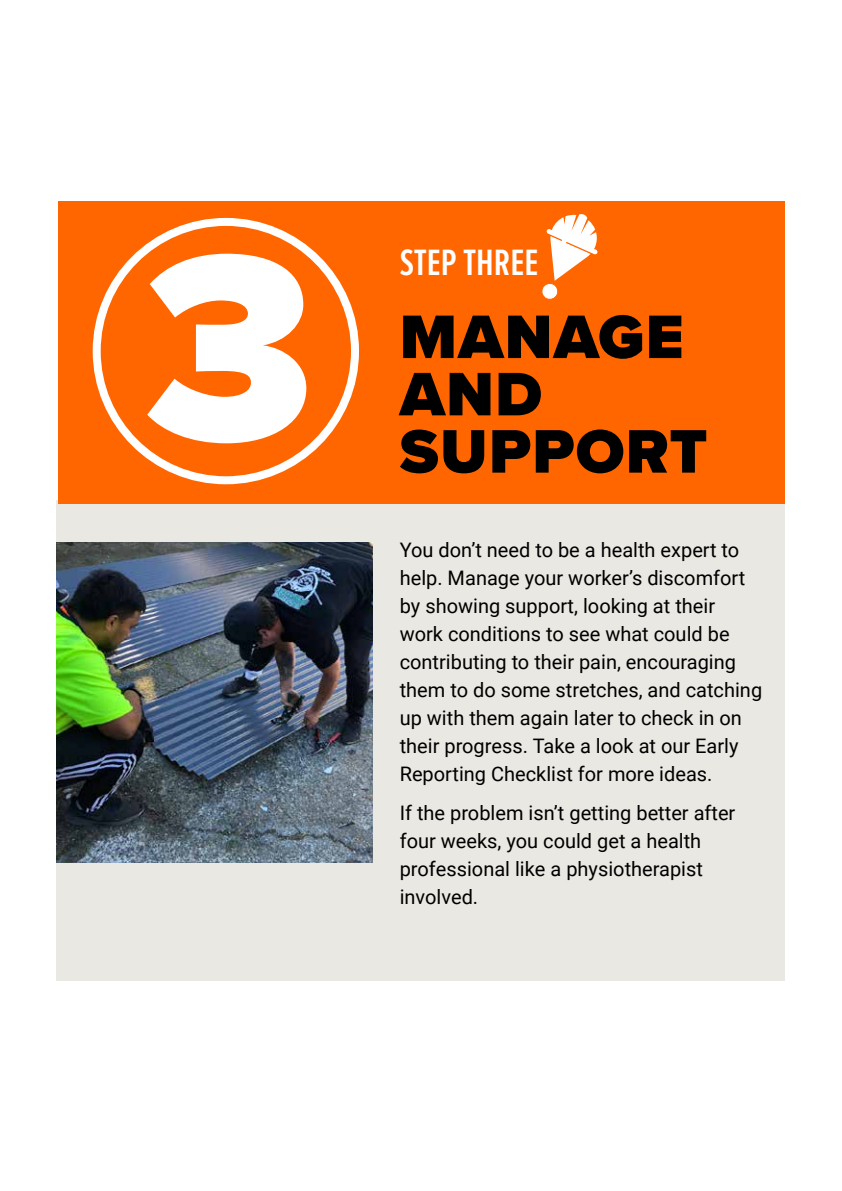
<style>
.page{position:relative;width:842px;height:1191px;background:#fff}
.page>*{position:absolute;margin:0;border:0;box-sizing:border-box;transform-origin:0 0}
.t1{font:900 275.2px "Proxima Nova";color:#fff}
.t2{font:900 63.6px/57.2px "Proxima Nova";letter-spacing:.02em;color:#000}
.t3{font:600 38px "Proxima Nova Ex Cn";color:#fff}
.t4{font:20px/28px "Roboto";color:#000}
</style>
<div class="page">
<div style="left:57px;top:500px;width:728px;height:481px;background:#eae8e2"></div>
<div style="left:59px;top:201px;width:726px;height:303px;background:#f60"></div>
<svg style="left:542px;top:214px;width:56px;height:86px"></svg>
<div style="left:93px;top:218px;width:266px;height:266px;border:8px solid #fff;border-radius:50%"></div>
<img style="left:57px;top:542px;width:316px;height:320px">
<h1 class="t1" style="left:144px;top:143px;width:171px">3</h1>
<h3 class="t3" style="left:400px;top:235px;width:140px">STEP THREE</h3>
<h2 class="t2" style="left:400px;top:308px;width:309px">MANAGE<br>AND<br>SUPPORT</h2>
<p class="t4" style="left:400px;top:535px;width:364px">You don’t need to be a health expert to help. Manage your worker’s discomfort by showing support, looking at their work conditions to see what could be contributing to their pain, encouraging them to do some stretches, and catching up with them again later to check in on their progress. Take a look at our Early Reporting Checklist for more ideas.</p>
<p class="t4" style="left:400px;top:798px;width:337px">If the problem isn’t getting better after four weeks, you could get a health professional like a physiotherapist involved.</p>
</div>
